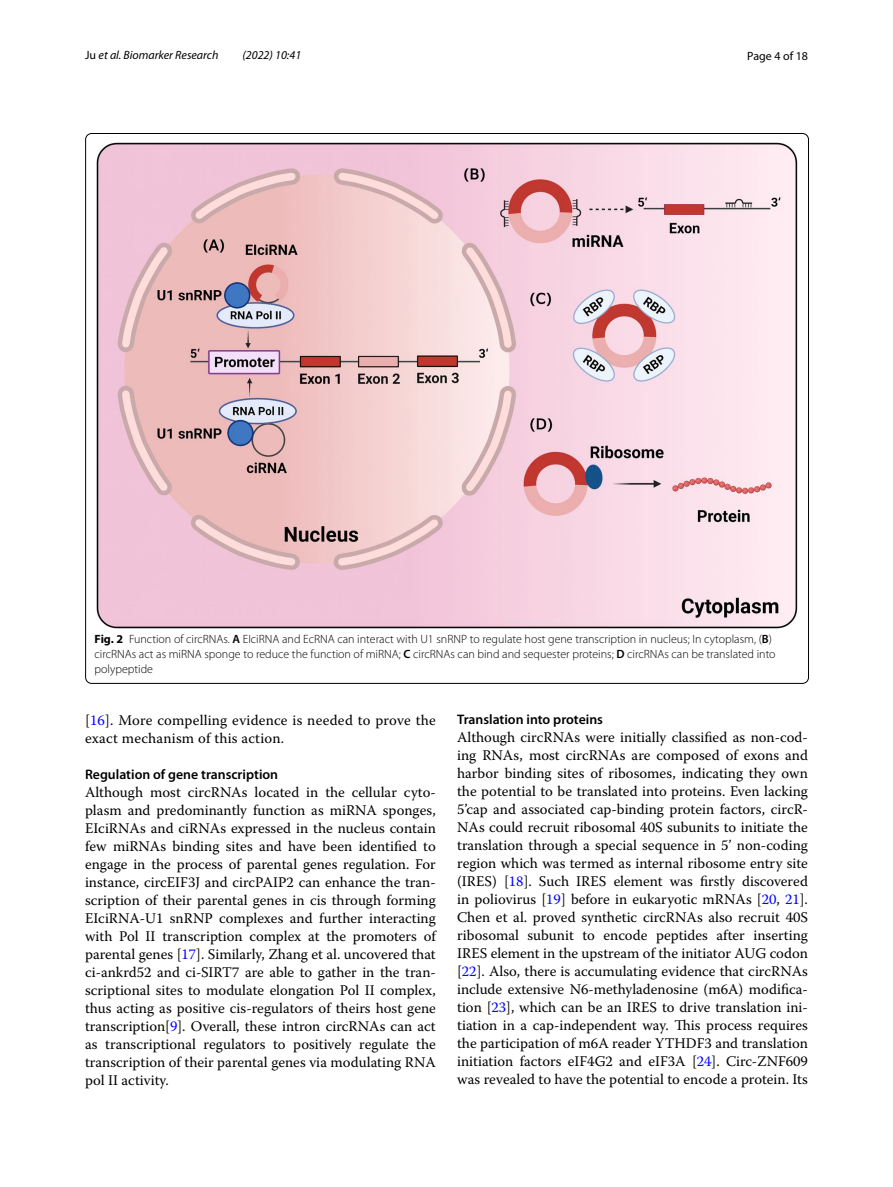
<style>
.page{position:relative;width:893px;height:1187px;background:#fff}
.page>*{position:absolute;margin:0;border:0;box-sizing:border-box;transform-origin:0 0}
.t1{font:14.7px/18px "Warnock Pro";letter-spacing:.005em;color:#000;text-align:justify}
.t2{font:600 13.8px "Myriad Pro";color:#000}
.t3{font:300 12px/15px "Myriad Pro";color:#000}
.t4{font:italic 12px "Myriad Pro";color:#000}
.t5{font:12px "Myriad Pro";color:#000}
.s1{font-style:normal}
.s2{font-weight:700}
.s3{font-weight:600}
.s4{color:#00f}
</style>
<div class="page">
<img style="left:97px;top:142px;width:700px;height:486px">
<p class="t4" style="left:85px;top:48px;width:135px"><span class="s1">Ju</span> et al. Biomarker Research</p>
<p class="t4" style="left:242px;top:48px;width:60px">(2022) 10:41</p>
<p class="t5" style="left:747px;top:48px;width:62px">Page 4 of 18</p>
<p class="t3" style="left:95px;top:632px;width:683px"><span class="s2">Fig. 2</span> Function of circRNAs. <span class="s3">A</span> EIciRNA and EcRNA can interact with U1 snRNP to regulate host gene transcription in nucleus; In cytoplasm, (<span class="s3">B</span>) circRNAs act as miRNA sponge to reduce the function of miRNA; <span class="s3">C</span> circRNAs can bind and sequester proteins; <span class="s3">D</span> circRNAs can be translated into polypeptide</p>
<p class="t1" style="left:85px;top:710px;width:352px">[<span class="s4">16</span>]. More compelling evidence is needed to prove the exact mechanism of this action.</p>
<p class="t2" style="left:85px;top:765px;width:195px">Regulation of gene transcription</p>
<p class="t1" style="left:85px;top:782px;width:352px">Although most circRNAs located in the cellular cyto&shy;plasm and predominantly function as miRNA sponges, EIciRNAs and ciRNAs expressed in the nucleus contain few miRNAs binding sites and have been identified to engage in the process of parental genes regulation. For instance, circEIF3J and circPAIP2 can enhance the tran&shy;scription of their parental genes in cis through forming EIciRNA-U1 snRNP complexes and further interacting with Pol II transcription complex at the promoters of parental genes [<span class="s4">17</span>]. Similarly, Zhang et al. uncovered that ci-ankrd52 and ci-SIRT7 are able to gather in the tran&shy;scriptional sites to modulate elongation Pol II complex, thus acting as positive cis-regulators of theirs host gene transcription[<span class="s4">9</span>]. Overall, these intron circRNAs can act as transcriptional regulators to positively regulate the transcription of their parental genes via modulating RNA pol II activity.</p>
<p class="t2" style="left:457px;top:710px;width:147px">Translation into proteins</p>
<p class="t1" style="left:457px;top:728px;width:352px">Although circRNAs were initially classified as non-cod&shy;ing RNAs, most circRNAs are composed of exons and harbor binding sites of ribosomes, indicating they own the potential to be translated into proteins. Even lacking 5’cap and associated cap-binding protein factors, circR-NAs could recruit ribosomal 40S subunits to initiate the translation through a special sequence in 5’ non-coding region which was termed as internal ribosome entry site (IRES) [<span class="s4">18</span>]. Such IRES element was firstly discovered in poliovirus [<span class="s4">19</span>] before in eukaryotic mRNAs [<span class="s4">20</span>, <span class="s4">21</span>].<br>Chen et al. proved synthetic circRNAs also recruit 40S ribosomal subunit to encode peptides after inserting IRES element in the upstream of the initiator AUG codon [<span class="s4">22</span>]. Also, there is accumulating evidence that circRNAs include extensive N6-methyladenosine (m6A) modifica&shy;tion [<span class="s4">23</span>], which can be an IRES to drive translation ini&shy;tiation in a cap-independent way. This process requires the participation of m6A reader YTHDF3 and translation initiation factors eIF4G2 and eIF3A [<span class="s4">24</span>]. Circ-ZNF609 was revealed to have the potential to encode a protein. Its</p>
</div>
